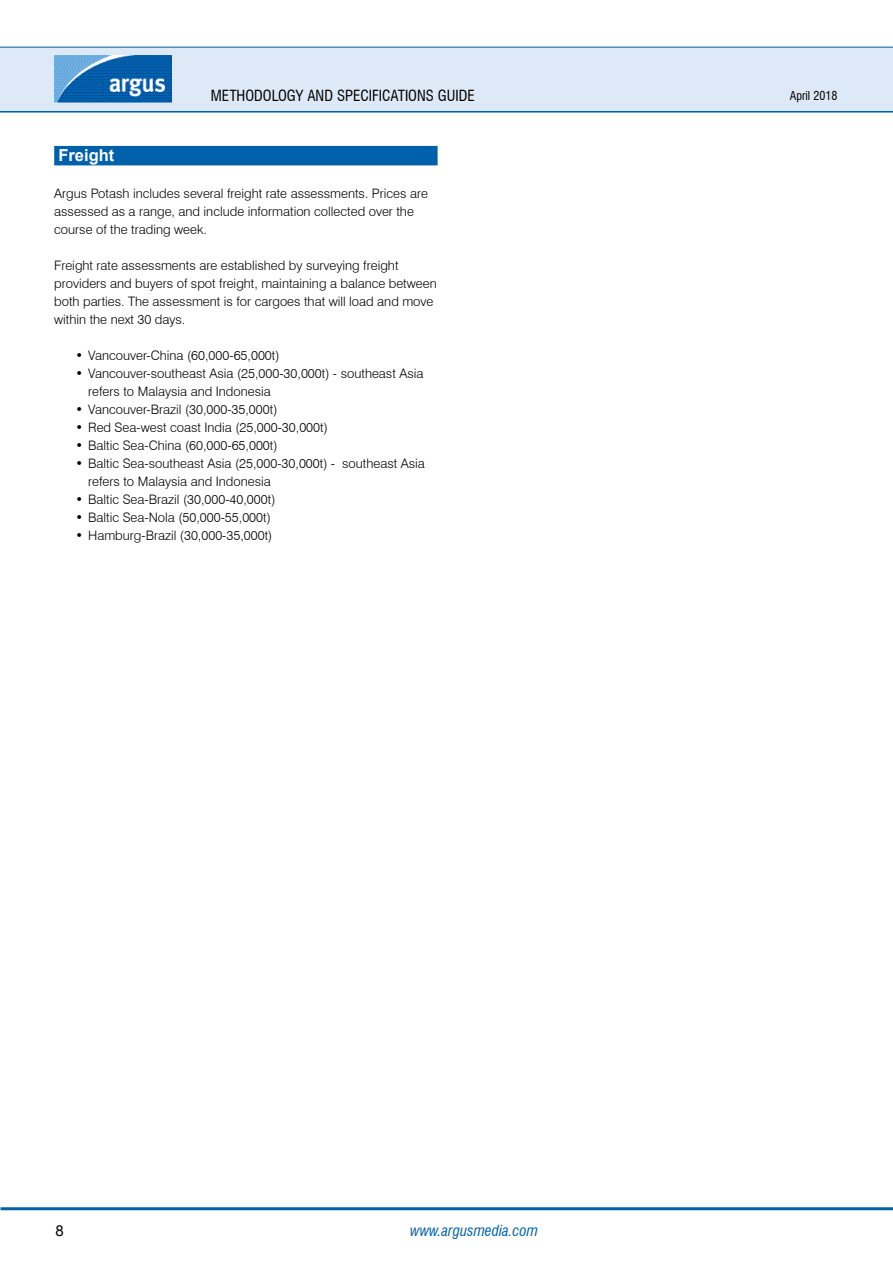
<style>
.page{position:relative;width:893px;height:1263px;background:#fff}
.page>*{position:absolute;margin:0;border:0;box-sizing:border-box;transform-origin:0 0}
.t1{font:700 16.5px "Arial";color:#fff}
.t2{font:condensed 15px "Swiss 721 BT";color:#000}
.t3{font:italic condensed 15px "Swiss 721 BT";color:#0060a9}
.t4{font:15px "Arial";color:#000}
.t5{font:300 13.05px/18px "Swiss 721 BT";color:#000}
.t6{font:condensed 12px "Swiss 721 BT";color:#000}
</style>
<div class="page">
<hr style="left:0;top:110px;width:893px;height:3px;background:#0060a9">
<div style="left:0;top:47px;width:893px;height:64px;background:#dee9f7"></div>
<hr style="left:0;top:47px;width:893px;height:1px;background:#0060a9">
<img style="left:54px;top:56px;width:118px;height:46px">
<hr style="left:1px;top:1207px;width:892px;height:3px;background:#0060a9">
<div style="left:54px;top:146px;width:384px;height:19px;background:#0060a9"></div>
<p class="t2" style="left:211px;top:86px;width:265px">METHODOLOGY AND SPECIFICATIONS GUIDE</p>
<p class="t1" style="left:58px;top:145px;width:57px">Freight</p>
<p class="t5" style="left:54px;top:184px;width:375px">Argus Potash includes several freight rate assessments. Prices are assessed as a range, and include information collected over the course of the trading week.</p>
<p class="t5" style="left:54px;top:256px;width:384px">Freight rate assessments are established by surveying freight providers and buyers of spot freight, maintaining a balance between both parties. The assessment is for cargoes that will load and move within the next 30 days.</p>
<p class="t5" style="left:75px;top:346px;width:206px">• Vancouver-China (60,000-65,000t)</p>
<p class="t5" style="left:88px;top:364px;width:337px;text-indent:-13px">• Vancouver-southeast Asia (25,000-30,000t) - southeast Asia refers to Malaysia and Indonesia</p>
<p class="t5" style="left:75px;top:400px;width:203px">• Vancouver-Brazil (30,000-35,000t)</p>
<p class="t5" style="left:75px;top:418px;width:254px">• Red Sea-west coast India (25,000-30,000t)</p>
<p class="t5" style="left:75px;top:436px;width:204px">• Baltic Sea-China (60,000-65,000t)</p>
<p class="t5" style="left:88px;top:454px;width:338px;text-indent:-13px">• Baltic Sea-southeast Asia (25,000-30,000t) - southeast Asia refers to Malaysia and Indonesia</p>
<p class="t5" style="left:75px;top:490px;width:201px">• Baltic Sea-Brazil (30,000-40,000t)</p>
<p class="t5" style="left:75px;top:508px;width:197px">• Baltic Sea-Nola (50,000-55,000t)</p>
<p class="t5" style="left:75px;top:526px;width:198px">• Hamburg-Brazil (30,000-35,000t)</p>
<p class="t6" style="left:790px;top:88px;width:49px">APRIL 2018</p>
<p class="t4" style="left:55px;top:1220px;width:10px">8</p>
<p class="t3" style="left:410px;top:1221px;width:129px">www.argusmedia.com</p>
</div>
